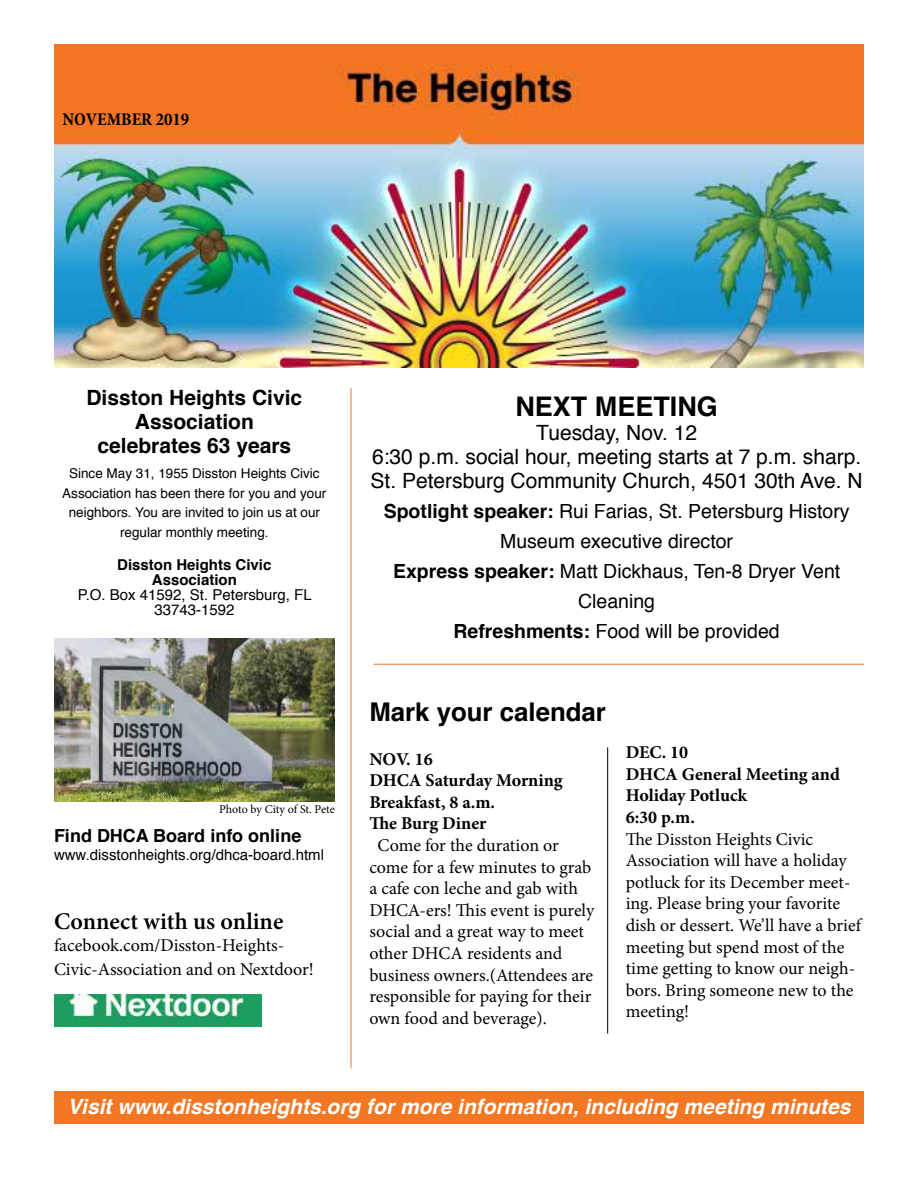
<style>
.page{position:relative;width:918px;height:1188px;background:#fff}
.page>*{position:absolute;margin:0;border:0;box-sizing:border-box;transform-origin:0 0}
.t1{font:700 27px "Helvetica";color:#000}
.t2{font:700 25.8px "Helvetica";color:#000}
.t3{font:600 24px "Minion Pro";color:#000}
.t4{font:21px/24px "Helvetica";color:#000;text-align:center}
.t5{font:italic 700 21px "Helvetica";color:#fff}
.t6{font:700 21px/24px "Helvetica";color:#000;text-align:center}
.t7{font:19.5px/30px "Helvetica";color:#000;text-align:center}
.t8{font:18px/21.6px "Minion Pro";letter-spacing:-.005em;color:#000}
.t9{font:700 18px/21.6px "Minion Pro";color:#000}
.t10{font:700 18px "Helvetica";color:#000}
.t11{font:700 condensed 18px "Minion Pro";color:#000}
.t12{font:15px/15px "Helvetica";color:#000;text-align:center}
.t13{font:700 15px/15px "Helvetica";color:#000;text-align:center}
.t14{font:13.5px/19.5px "Helvetica";color:#000;text-align:center}
.t15{font:12px "Minion Pro";letter-spacing:-.005em;color:#000}
.s1{font-weight:700}
</style>
<div class="page">
<img style="left:54px;top:44px;width:810px;height:323px">
<hr style="left:351px;top:388px;width:1px;height:680px;background:#f37622">
<hr style="left:374px;top:664px;width:490px;height:1px;background:#f37622">
<img style="left:54px;top:638px;width:281px;height:164px">
<div style="left:54px;top:1091px;width:810px;height:33px;background:#f37622"></div>
<img style="left:54px;top:994px;width:207px;height:33px">
<hr style="left:607px;top:747px;width:1px;height:287px;background:#000">
<p class="t11" style="left:63px;top:106px;width:128px">NOVEMBER 2019</p>
<p class="t6" style="left:86px;top:386px;width:217px">Disston Heights Civic<br>Association celebrates 63 years</p>
<p class="t14" style="left:62px;top:464px;width:266px">Since May 31, 1955 Disston Heights Civic Association has been there for you and your neighbors. You are invited to join us at our regular monthly meeting.</p>
<p class="t13" style="left:117px;top:557px;width:156px">Disston Heights Civic<br>Association</p>
<p class="t12" style="left:78px;top:588px;width:236px">P.O. Box 41592, St. Petersburg, FL<br>33743-1592</p>
<p class="t15" style="left:219px;top:801px;width:117px">Photo by City of St. Pete</p>
<p class="t10" style="left:54px;top:821px;width:249px">Find DHCA Board info online</p>
<p class="t12" style="left:54px;top:847px;width:272px">www.disstonheights.org/dhca-board.html</p>
<h3 class="t3" style="left:54px;top:905px;width:231px">Connect with us online</h3>
<p class="t8" style="left:54px;top:933px;width:261px;line-height:24.6px">facebook.com/Disston-Heights-<br>Civic-Association and on Nextdoor!</p>
<h1 class="t1" style="left:515px;top:384px;width:204px">NEXT MEETING</h1>
<p class="t4" style="left:371px;top:421px;width:494px">Tuesday, Nov. 12<br>6:30 p.m. social hour, meeting starts at 7 p.m. sharp.<br>St. Petersburg Community Church, 4501 30th Ave. N</p>
<p class="t7" style="left:384px;top:497px;width:467px"><span class="s1">Spotlight speaker:</span> Rui Farias, St. Petersburg History Museum executive director<br><span class="s1">Express speaker:</span> Matt Dickhaus, Ten-8 Dryer Vent Cleaning<br><span class="s1">Refreshments:</span> Food will be provided</p>
<h2 class="t2" style="left:369px;top:691px;width:238px">Mark your calendar</h2>
<p class="t9" style="left:369px;top:748px;width:195px">NOV. 16<br>DHCA Saturday Morning<br>Breakfast, 8 a.m.<br>The Burg Diner</p>
<p class="t8" style="left:369px;top:834px;width:226px;text-indent:8px">Come for the duration or come for a few minutes to grab a cafe con leche and gab with<br>DHCA-ers! This event is purely social and a great way to meet other DHCA residents and business owners.(Attendees are responsible for paying for their own food and beverage).</p>
<p class="t9" style="left:626px;top:742px;width:216px">DEC. 10<br>DHCA General Meeting and<br>Holiday Potluck<br>6:30 p.m.</p>
<p class="t8" style="left:626px;top:828px;width:237px">The Disston Heights Civic<br>Association will have a holiday potluck for its December meet&shy;ing. Please bring your favorite dish or dessert. We’ll have a brief meeting but spend most of the time getting to know our neigh&shy;bors. Bring someone new to the meeting!</p>
<p class="t5" style="left:68px;top:1090px;width:784px">Visit www.disstonheights.org for more information, including meeting minutes</p>
</div>
